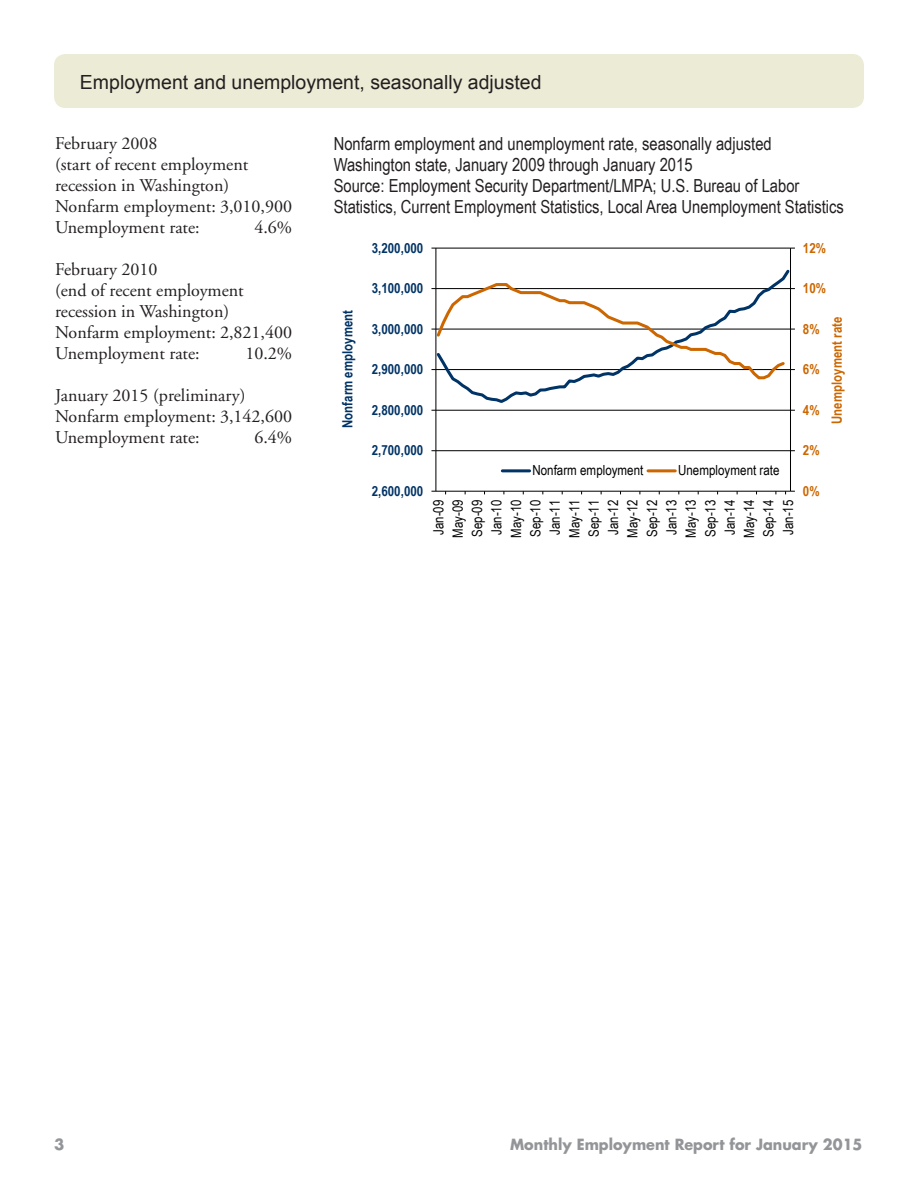
<style>
.page{position:relative;width:918px;height:1188px;background:#fff}
.page>*{position:absolute;margin:0;border:0;box-sizing:border-box;transform-origin:0 0}
.Section_Heading{font:19.5px "Arial";color:#231f20}
.Body_text{font:18px/21px "Adobe Garamond";color:#231f20}
.Figure_table_heading{font:18px/21px "Arial Narrow";color:#231f20}
.t1{font:700 15px "Futura";color:#939598;scale:.96 1}
.t2{font:700 15px "Futura";color:#939598}
.t3{font:14.1px/19.5px "Arial Narrow";color:#000;text-align:justify}
.t4{font:700 14.1px "Arial Narrow";letter-spacing:.005em;color:#036}
.t5{font:700 14.1px "Arial Narrow";letter-spacing:.005em;color:#c60}
.t6{font:700 13.95px "Arial Narrow";color:#036}
.t7{font:13.95px "Arial Narrow";color:#000}
.t8{font:700 13.95px "Arial Narrow";color:#c60}
</style>
<div class="page">
<hr style="left:436px;top:450px;width:355px;height:1px;background:#000">
<hr style="left:436px;top:410px;width:355px;height:1px;background:#000">
<hr style="left:436px;top:248px;width:355px;height:1px;background:#000">
<hr style="left:790px;top:248px;width:1px;height:243px;background:#000">
<hr style="left:435px;top:248px;width:1px;height:243px;background:#000">
<hr style="left:436px;top:491px;width:355px;height:1px;background:#000">
<svg style="left:785px;top:491px;width:10px;height:3px"></svg>
<svg style="left:436px;top:267px;width:354px;height:138px"></svg>
<svg style="left:431px;top:281px;width:364px;height:100px"></svg>
<hr style="left:502px;top:469px;width:28px;height:3px;background:#036">
<hr style="left:648px;top:469px;width:27px;height:3px;background:#c60">
<div style="left:54px;top:54px;width:810px;height:54px;background:#ebebd6;border-radius:12px"></div>
<p class="Section_Heading" style="left:80px;top:69px;width:463px">Employment and unemployment, seasonally adjusted</p>
<p class="Body_text" style="left:55px;top:134px;width:195px">February 2008<br>(start of recent employment recession in Washington)</p>
<p class="Body_text" style="left:55px;top:197px;width:239px">Nonfarm employment: 3,010,900</p>
<p class="Body_text" style="left:55px;top:218px;width:146px">Unemployment rate:</p>
<p class="Body_text" style="left:254px;top:218px;width:39px">4.6%</p>
<p class="Body_text" style="left:55px;top:260px;width:190px">February 2010<br>(end of recent employment recession in Washington)</p>
<p class="Body_text" style="left:55px;top:323px;width:239px">Nonfarm employment: 2,821,400</p>
<p class="Body_text" style="left:55px;top:344px;width:146px">Unemployment rate:</p>
<p class="Body_text" style="left:245px;top:344px;width:48px">10.2%</p>
<p class="Body_text" style="left:55px;top:386px;width:192px">January 2015 (preliminary)</p>
<p class="Body_text" style="left:55px;top:407px;width:239px">Nonfarm employment: 3,142,600</p>
<p class="Body_text" style="left:55px;top:428px;width:146px">Unemployment rate:</p>
<p class="Body_text" style="left:254px;top:428px;width:39px">6.4%</p>
<p class="Figure_table_heading" style="left:334px;top:133px;width:440px">Nonfarm employment and unemployment rate, seasonally adjusted</p>
<p class="Figure_table_heading" style="left:334px;top:154px;width:360px">Washington state, January 2009 through January 2015</p>
<p class="Figure_table_heading" style="left:334px;top:175px;width:512px">Source: Employment Security Department/LMPA; U.S. Bureau of Labor<br>Statistics, Current Employment Statistics, Local Area Unemployment Statistics</p>
<p class="t6" style="left:372px;top:237px;width:53px">3,200,000</p>
<p class="t6" style="left:372px;top:278px;width:53px">3,100,000</p>
<p class="t8" style="left:803px;top:237px;width:25px">12%</p>
<p class="t8" style="left:803px;top:278px;width:25px">10%</p>
<p class="t4" style="left:337px;top:428px;width:120px;rotate:-90deg">Nonfarm employment</p>
<p class="t5" style="left:826px;top:424px;width:109px;rotate:-90deg">Unemployment rate</p>
<p class="t7" style="left:532px;top:460px;width:113px">Nonfarm employment</p>
<p class="t7" style="left:678px;top:460px;width:103px">Unemployment rate</p>
<p class="t8" style="left:803px;top:318px;width:18px">8%</p>
<p class="t6" style="left:372px;top:318px;width:53px">3,000,000</p>
<p class="t8" style="left:803px;top:359px;width:18px">6%</p>
<p class="t6" style="left:372px;top:359px;width:53px">2,900,000</p>
<p class="t8" style="left:803px;top:399px;width:18px">4%</p>
<p class="t6" style="left:372px;top:399px;width:53px">2,800,000</p>
<p class="t8" style="left:803px;top:440px;width:18px">2%</p>
<p class="t6" style="left:372px;top:440px;width:53px">2,700,000</p>
<p class="t6" style="left:372px;top:480px;width:53px">2,600,000</p>
<p class="t3" style="left:428px;top:538px;width:40px;rotate:-90deg">Jan-09<br>May-09<br>Sep-09<br>Jan-10<br>May-10<br>Sep-10<br>Jan-11<br>May-11<br>Sep-11<br>Jan-12<br>May-12<br>Sep-12<br>Jan-13<br>May-13<br>Sep-13<br>Jan-14<br>May-14<br>Sep-14<br>Jan-15</p>
<p class="t8" style="left:803px;top:480px;width:18px">0%</p>
<p class="t2" style="left:54px;top:1135px;width:12px">3</p>
<p class="t1" style="left:510px;top:1135px;width:369px">Monthly Employment Report for January 2015</p>
</div>
